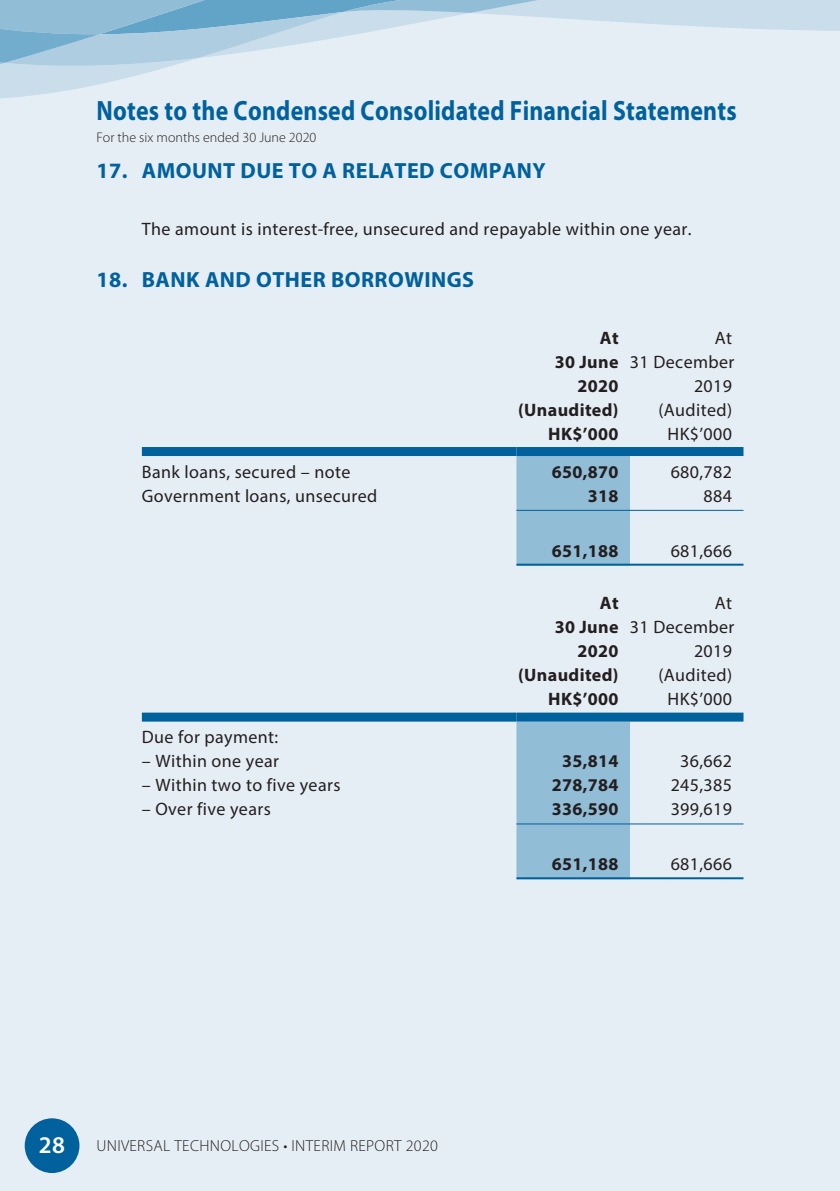
<style>
.page{position:relative;width:840px;height:1191px;background:#fff}
.page>*{position:absolute;margin:0;border:0;box-sizing:border-box;transform-origin:0 0}
.t1{font:700 28px "Myriad Pro";letter-spacing:.01em;color:#00619c;scale:.85 1}
.t2{font:600 24px "Myriad Pro";color:#fff}
.t3{font:700 22px "Myriad Pro";letter-spacing:.02em;color:#00619c}
.t4{font:18px "Myriad Pro";letter-spacing:.02em;color:#231f20}
.t5{font:700 18px "Myriad Pro";letter-spacing:.02em;color:#231f20}
.t6{font:300 16px "Myriad Pro";letter-spacing:.02em;color:#231f20}
.t7{font:300 14px "Myriad Pro";color:#231f20}
.s1{font-weight:700}
</style>
<div class="page">
<div style="left:0;top:0;width:839px;height:1191px;background:#e6eef5"></div>
<div style="left:25px;top:1118px;width:54px;height:55px;background:#00619c;border-radius:50%"></div>
<svg style="left:0;top:0;width:839px;height:99px"></svg>
<div style="left:516px;top:456px;width:113px;height:107px;background:#91bdd7"></div>
<div style="left:142px;top:447px;width:374px;height:9px;background:#00619c"></div>
<div style="left:516px;top:447px;width:113px;height:9px;background:#00619c"></div>
<div style="left:629px;top:447px;width:114px;height:9px;background:#00619c"></div>
<hr style="left:516px;top:510px;width:113px;height:1px;background:#00619c">
<hr style="left:629px;top:510px;width:114px;height:1px;background:#00619c">
<hr style="left:516px;top:563px;width:113px;height:2px;background:#00619c">
<hr style="left:629px;top:563px;width:114px;height:2px;background:#00619c">
<div style="left:516px;top:721px;width:113px;height:156px;background:#91bdd7"></div>
<div style="left:142px;top:712px;width:374px;height:9px;background:#00619c"></div>
<div style="left:516px;top:712px;width:113px;height:9px;background:#00619c"></div>
<div style="left:629px;top:712px;width:114px;height:9px;background:#00619c"></div>
<hr style="left:516px;top:823px;width:113px;height:1px;background:#00619c">
<hr style="left:629px;top:823px;width:114px;height:1px;background:#00619c">
<hr style="left:516px;top:877px;width:113px;height:2px;background:#00619c">
<hr style="left:629px;top:877px;width:114px;height:2px;background:#00619c">
<h1 class="t1" style="left:96px;top:92px;width:754px">Notes to the Condensed Consolidated Financial Statements</h1>
<p class="t7" style="left:96px;top:129px;width:221px">For the six months ended 30 June 2020</p>
<p class="t3" style="left:96px;top:157px;width:450px">17. AMOUNT DUE TO A RELATED COMPANY</p>
<p class="t4" style="left:142px;top:218px;width:551px">The amount is interest-free, unsecured and repayable within one year.</p>
<p class="t3" style="left:96px;top:265px;width:379px">18. BANK AND OTHER BORROWINGS</p>
<p class="t5" style="left:599px;top:326px;width:20px">At</p>
<p class="t4" style="left:714px;top:326px;width:19px">At</p>
<p class="t4" style="left:554px;top:350px;width:181px"><span class="s1">30 June</span> 31 December</p>
<p class="t5" style="left:577px;top:374px;width:43px">2020</p>
<p class="t4" style="left:693px;top:374px;width:40px">2019</p>
<p class="t5" style="left:518px;top:398px;width:102px">(Unaudited)</p>
<p class="t4" style="left:658px;top:398px;width:75px">(Audited)</p>
<p class="t5" style="left:548px;top:422px;width:72px">HK$’000</p>
<p class="t4" style="left:667px;top:422px;width:66px">HK$’000</p>
<p class="t4" style="left:142px;top:460px;width:210px">Bank loans, secured – note</p>
<p class="t5" style="left:551px;top:460px;width:68px">650,870</p>
<p class="t4" style="left:670px;top:460px;width:63px">680,782</p>
<p class="t4" style="left:142px;top:484px;width:237px">Government loans, unsecured</p>
<p class="t5" style="left:587px;top:484px;width:32px">318</p>
<p class="t4" style="left:703px;top:484px;width:30px">884</p>
<p class="t5" style="left:551px;top:539px;width:68px">651,188</p>
<p class="t4" style="left:670px;top:539px;width:63px">681,666</p>
<p class="t5" style="left:599px;top:591px;width:20px">At</p>
<p class="t4" style="left:714px;top:592px;width:19px">At</p>
<p class="t4" style="left:554px;top:616px;width:181px"><span class="s1">30 June</span> 31 December</p>
<p class="t5" style="left:577px;top:639px;width:43px">2020</p>
<p class="t4" style="left:693px;top:640px;width:40px">2019</p>
<p class="t5" style="left:518px;top:663px;width:102px">(Unaudited)</p>
<p class="t4" style="left:658px;top:664px;width:75px">(Audited)</p>
<p class="t5" style="left:548px;top:687px;width:72px">HK$’000</p>
<p class="t4" style="left:667px;top:688px;width:66px">HK$’000</p>
<p class="t4" style="left:142px;top:726px;width:138px">Due for payment:</p>
<p class="t4" style="left:142px;top:750px;width:139px">– Within one year</p>
<p class="t5" style="left:562px;top:749px;width:58px">35,814</p>
<p class="t4" style="left:680px;top:750px;width:53px">36,662</p>
<p class="t4" style="left:142px;top:774px;width:200px">– Within two to five years</p>
<p class="t5" style="left:551px;top:773px;width:68px">278,784</p>
<p class="t4" style="left:670px;top:774px;width:63px">245,385</p>
<p class="t4" style="left:142px;top:798px;width:130px">– Over five years</p>
<p class="t5" style="left:551px;top:797px;width:68px">336,590</p>
<p class="t4" style="left:670px;top:798px;width:63px">399,619</p>
<p class="t5" style="left:551px;top:852px;width:68px">651,188</p>
<p class="t4" style="left:670px;top:853px;width:63px">681,666</p>
<h2 class="t2" style="left:39px;top:1130px;width:27px">28</h2>
<p class="t6" style="left:96px;top:1136px;width:343px">UNIVERSAL TECHNOLOGIES • INTERIM REPORT 2020</p>
</div>
